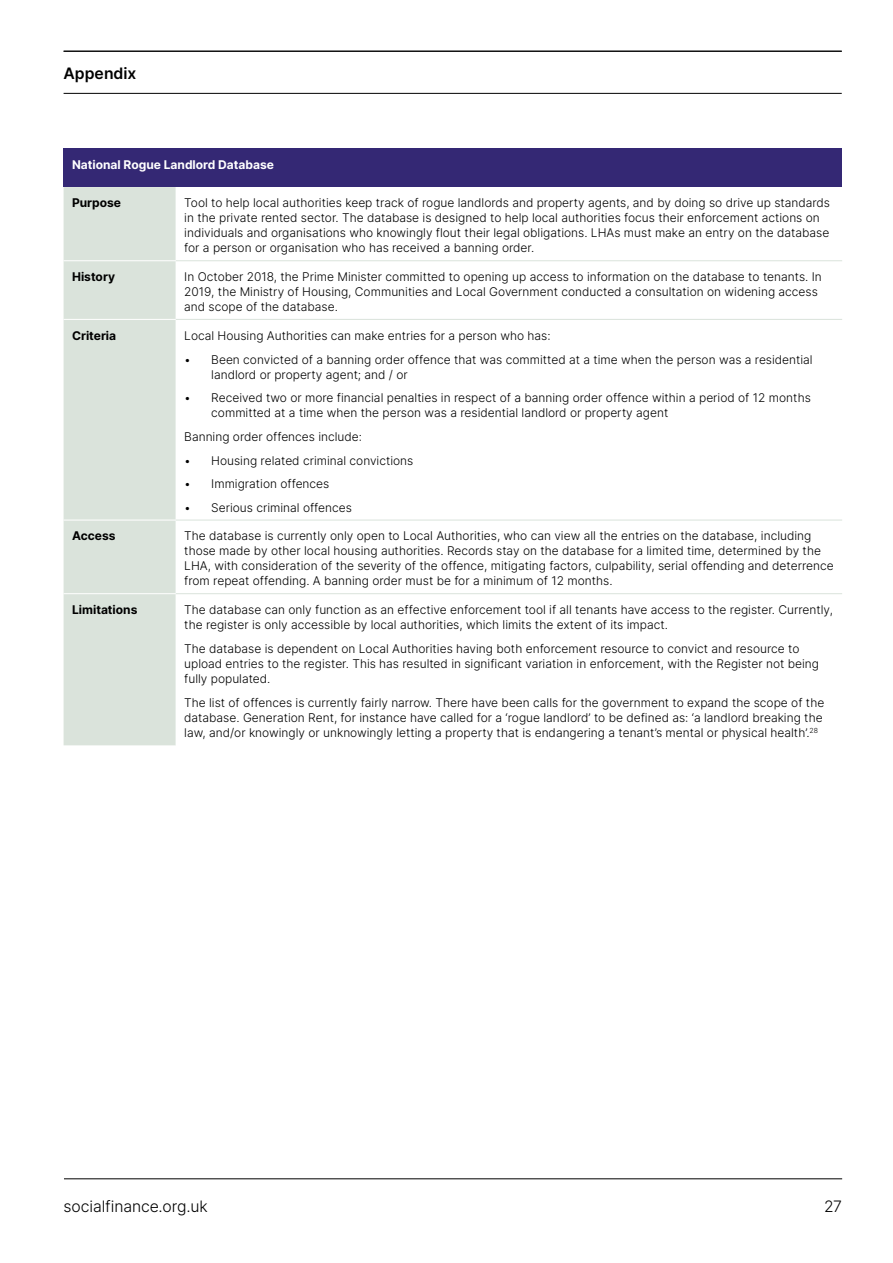
<style>
.page{position:relative;width:893px;height:1263px;background:#fff}
.page>*{position:absolute;margin:0;border:0;box-sizing:border-box;transform-origin:0 0}
.t1{font:300 15.75px "Inter";letter-spacing:-.005em;color:#000}
.t2{font:600 15.75px "Inter";color:#000}
.t3{font:300 12px/15px "Inter";color:#000}
.t4{font:700 12px "Inter";color:#000}
.t5{font:700 12px "Inter";color:#fff}
</style>
<div class="page">
<div style="left:64px;top:149px;width:778px;height:38px;background:#342874"></div>
<div style="left:64px;top:187px;width:112px;height:558px;background:#dae3db"></div>
<hr style="left:176px;top:260px;width:666px;height:1px;background:#dae3db">
<hr style="left:176px;top:319px;width:666px;height:1px;background:#dae3db">
<hr style="left:176px;top:520px;width:666px;height:1px;background:#dae3db">
<hr style="left:176px;top:593px;width:666px;height:1px;background:#dae3db">
<hr style="left:64px;top:260px;width:112px;height:1px;background:#fff">
<hr style="left:64px;top:319px;width:112px;height:1px;background:#fff">
<hr style="left:64px;top:520px;width:112px;height:1px;background:#fff">
<hr style="left:64px;top:593px;width:112px;height:1px;background:#fff">
<hr style="left:64px;top:1178px;width:778px;height:1px;background:#000">
<hr style="left:64px;top:51px;width:778px;height:1px;background:#000">
<hr style="left:64px;top:93px;width:778px;height:1px;background:#000">
<h1 class="t2" style="left:64px;top:62px;width:74px">Appendix</h1>
<p class="t5" style="left:72px;top:156px;width:203px">National Rogue Landlord Database</p>
<p class="t4" style="left:72px;top:194px;width:51px">Purpose</p>
<p class="t3" style="left:184px;top:195px;width:647px">Tool to help local authorities keep track of rogue landlords and property agents, and by doing so drive up standards in the private rented sector. The database is designed to help local authorities focus their enforcement actions on individuals and organisations who knowingly flout their legal obligations. LHAs must make an entry on the database for a person or organisation who has received a banning order.</p>
<p class="t4" style="left:72px;top:268px;width:45px">History</p>
<p class="t3" style="left:184px;top:269px;width:639px">In October 2018, the Prime Minister committed to opening up access to information on the database to tenants. In<br>2019, the Ministry of Housing, Communities and Local Government conducted a consultation on widening access and scope of the database.</p>
<p class="t4" style="left:72px;top:326px;width:46px">Criteria</p>
<p class="t3" style="left:184px;top:327px;width:368px">Local Housing Authorities can make entries for a person who has:</p>
<p class="t3" style="left:211px;top:351px;width:603px;text-indent:-27px">• Been convicted of a banning order offence that was committed at a time when the person was a residential landlord or property agent; and / or</p>
<p class="t3" style="left:211px;top:390px;width:601px;text-indent:-27px">• Received two or more financial penalties in respect of a banning order offence within a period of 12 months committed at a time when the person was a residential landlord or property agent</p>
<p class="t3" style="left:184px;top:428px;width:179px">Banning order offences include:</p>
<p class="t3" style="left:184px;top:452px;width:231px">• Housing related criminal convictions</p>
<p class="t3" style="left:184px;top:476px;width:147px">• Immigration offences</p>
<p class="t3" style="left:184px;top:499px;width:169px">• Serious criminal offences</p>
<p class="t4" style="left:72px;top:527px;width:45px">Access</p>
<p class="t3" style="left:184px;top:528px;width:651px">The database is currently only open to Local Authorities, who can view all the entries on the database, including those made by other local housing authorities. Records stay on the database for a limited time, determined by the LHA, with consideration of the severity of the offence, mitigating factors, culpability, serial offending and deterrence from repeat offending. A banning order must be for a minimum of 12 months.</p>
<p class="t4" style="left:72px;top:601px;width:67px">Limitations</p>
<p class="t3" style="left:184px;top:602px;width:650px">The database can only function as an effective enforcement tool if all tenants have access to the register. Currently, the register is only accessible by local authorities, which limits the extent of its impact.</p>
<p class="t3" style="left:184px;top:641px;width:636px">The database is dependent on Local Authorities having both enforcement resource to convict and resource to upload entries to the register. This has resulted in significant variation in enforcement, with the Register not being fully populated.</p>
<p class="t3" style="left:184px;top:695px;width:642px">The list of offences is currently fairly narrow. There have been calls for the government to expand the scope of the database. Generation Rent, for instance have called for a ‘rogue landlord’ to be defined as: ‘a landlord breaking the law, and/or knowingly or unknowingly letting a property that is endangering a tenant’s mental or physical health’.<sup>28</sup></p>
<h1 class="t1" style="left:64px;top:1195px;width:146px">socialfinance.org.uk</h1>
<h1 class="t1" style="left:824px;top:1195px;width:20px">27</h1>
</div>
